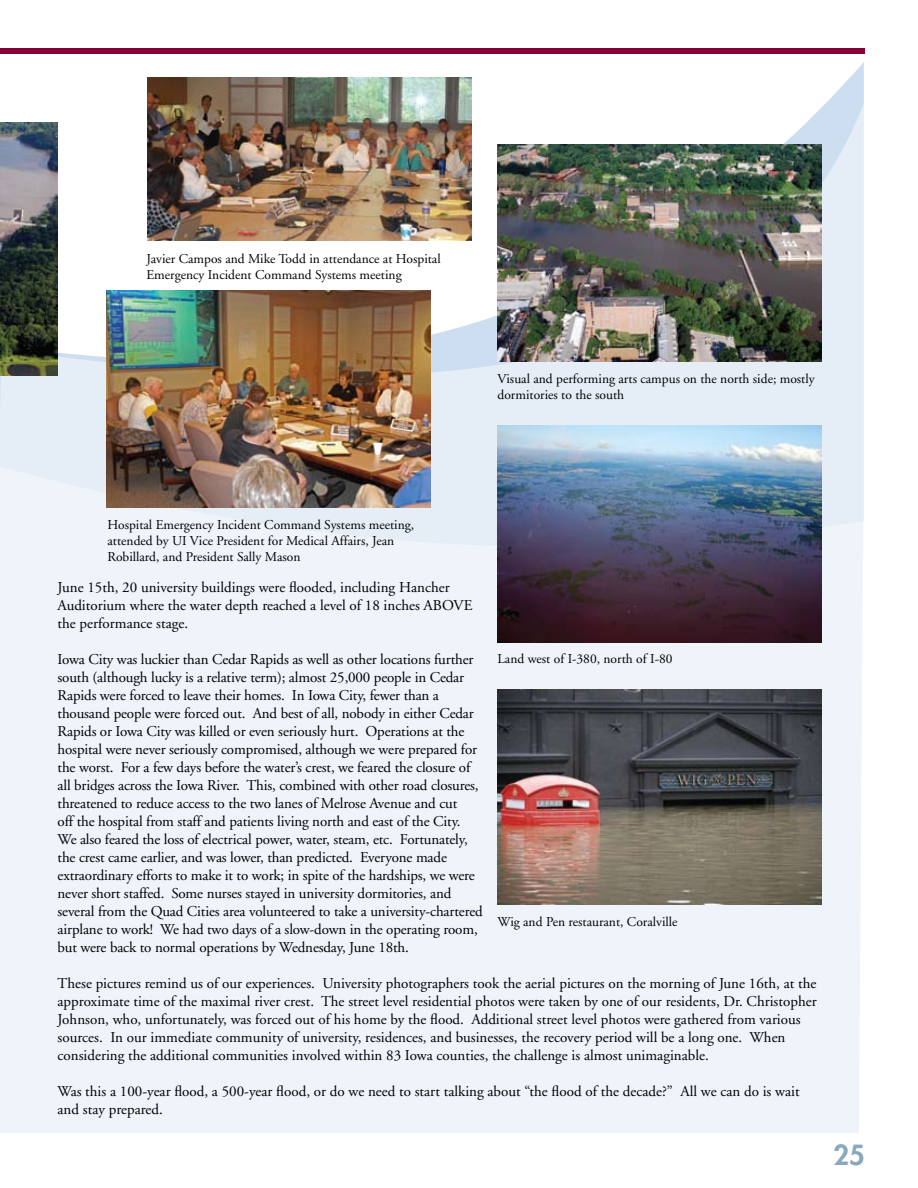
<style>
.page{position:relative;width:918px;height:1188px;background:#fff}
.page>*{position:absolute;margin:0;border:0;box-sizing:border-box;transform-origin:0 0}
.t1{font:800 27px "Futura";color:#89a8bc}
.t2{font:15px/18px "Adobe Garamond";letter-spacing:-.01em;color:#000}
.t3{font:13.5px/16.2px "Adobe Garamond";color:#000}
</style>
<div class="page">
<div style="left:1px;top:579px;width:862px;height:554px;background:#eef4fa"></div>
<svg style="left:1px;top:98px;width:863px;height:481px"></svg>
<svg style="left:0;top:376px;width:1px;height:757px"></svg>
<img style="left:498px;top:145px;width:324px;height:217px">
<img style="left:148px;top:77px;width:324px;height:164px">
<img style="left:0;top:122px;width:58px;height:254px">
<img style="left:106px;top:290px;width:324px;height:217px">
<img style="left:498px;top:425px;width:324px;height:217px">
<img style="left:498px;top:689px;width:324px;height:215px">
<div style="left:0;top:48px;width:864px;height:6px;background:#860038"></div>
<p class="t3" style="left:147px;top:251px;width:296px">Javier Campos and Mike Todd in attendance at Hospital<br>Emergency Incident Command Systems meeting</p>
<p class="t3" style="left:498px;top:371px;width:319px">Visual and performing arts campus on the north side; mostly dormitories to the south</p>
<p class="t3" style="left:108px;top:517px;width:308px">Hospital Emergency Incident Command Systems meeting, attended by UI Vice President for Medical Affairs, Jean<br>Robillard, and President Sally Mason</p>
<p class="t2" style="left:58px;top:579px;width:416px">June 15th, 20 university buildings were flooded, including Hancher<br>Auditorium where the water depth reached a level of 18 inches ABOVE the performance stage.</p>
<p class="t2" style="left:58px;top:651px;width:427px">Iowa City was luckier than Cedar Rapids as well as other locations further south (although lucky is a relative term); almost 25,000 people in Cedar Rapids were forced to leave their homes. In Iowa City, fewer than a thousand people were forced out. And best of all, nobody in either Cedar Rapids or Iowa City was killed or even seriously hurt. Operations at the hospital were never seriously compromised, although we were prepared for the worst. For a few days before the water’s crest, we feared the closure of all bridges across the Iowa River. This, combined with other road closures, threatened to reduce access to the two lanes of Melrose Avenue and cut<br>off the hospital from staff and patients living north and east of the City.<br>We also feared the loss of electrical power, water, steam, etc. Fortunately, the crest came earlier, and was lower, than predicted. Everyone made extraordinary efforts to make it to work; in spite of the hardships, we were never short staffed. Some nurses stayed in university dormitories, and several from the Quad Cities area volunteered to take a university-chartered airplane to work! We had two days of a slow-down in the operating room, but were back to normal operations by Wednesday, June 18th.</p>
<p class="t2" style="left:58px;top:975px;width:761px">These pictures remind us of our experiences. University photographers took the aerial pictures on the morning of June 16th, at the approximate time of the maximal river crest. The street level residential photos were taken by one of our residents, Dr. Christopher Johnson, who, unfortunately, was forced out of his home by the flood. Additional street level photos were gathered from various sources. In our immediate community of university, residences, and businesses, the recovery period will be a long one. When considering the additional communities involved within 83 Iowa counties, the challenge is almost unimaginable.</p>
<p class="t2" style="left:58px;top:1083px;width:744px">Was this a 100-year flood, a 500-year flood, or do we need to start talking about “the flood of the decade?” All we can do is wait and stay prepared.</p>
<p class="t3" style="left:498px;top:651px;width:176px">Land west of I-380, north of I-80</p>
<p class="t3" style="left:498px;top:914px;width:181px">Wig and Pen restaurant, Coralville</p>
<h1 class="t1" style="left:834px;top:1137px;width:33px">25</h1>
</div>
